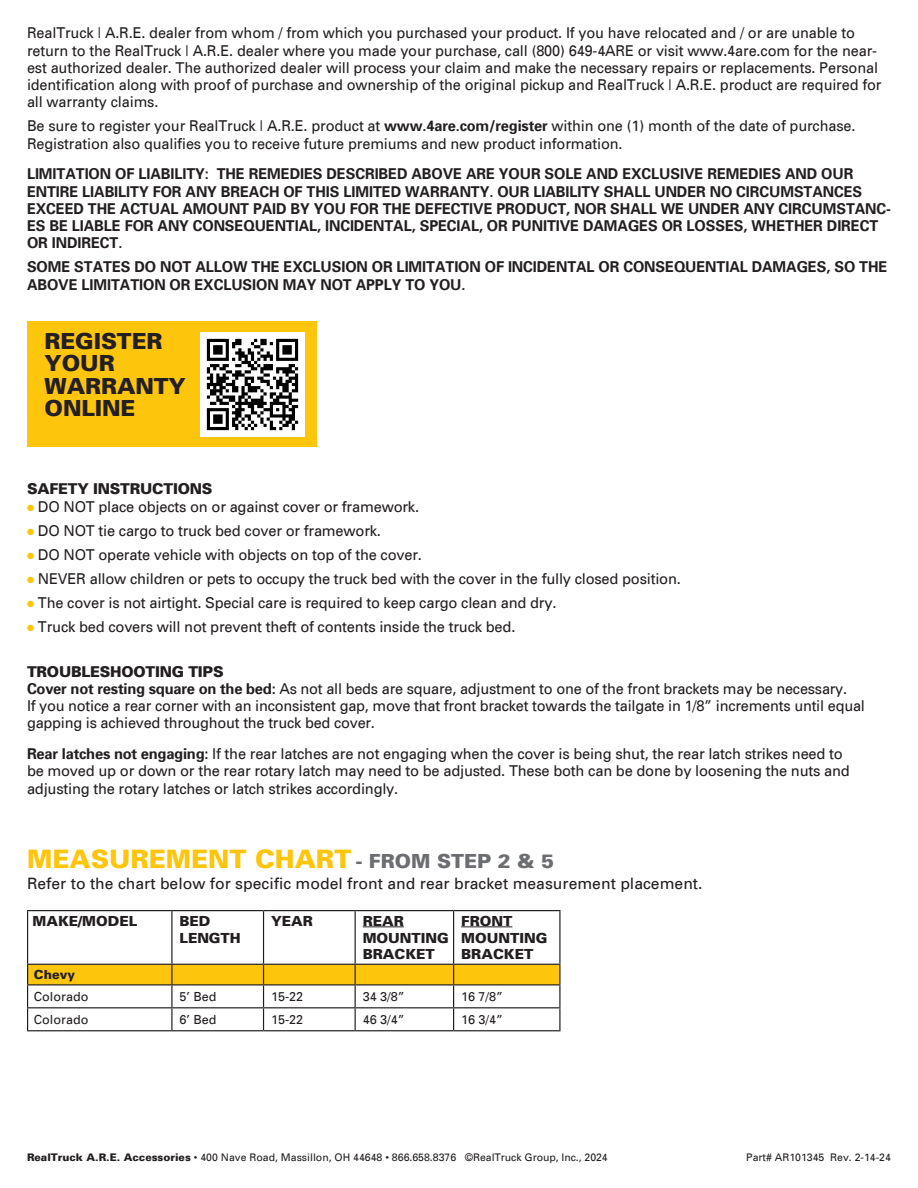
<style>
.page{position:relative;width:918px;height:1188px;background:#fff}
.page>*{position:absolute;margin:0;border:0;box-sizing:border-box;transform-origin:0 0}
.t1{font:900 25.5px "Univers";color:#fec50d}
.t2{font:900 22.2px/22.2px "Univers";letter-spacing:-.005em;color:#231f20}
.t3{font:15.75px "Univers";color:#231f20}
.t4{font:15px/17.2px "Univers";letter-spacing:-.015em;color:#231f20}
.t5{font:700 15px/17.2px "Univers";letter-spacing:-.005em;color:#231f20}
.t6{font:900 15px "Univers";letter-spacing:-.015em;color:#231f20}
.t7{font:900 13.95px/16.8px "Univers";color:#231f20}
.t8{font:12.6px "Univers";color:#231f20}
.t9{font:900 12.6px "Univers";color:#231f20}
.t10{font:10.5px "Univers";color:#231f20}
.s1{font-weight:700}
.s2{color:#fec50d}
.s3{font-size:19.5px;color:#6c6d70}
.s4{font-weight:900}
</style>
<div class="page">
<div style="left:27px;top:321px;width:290px;height:126px;background:#fec50d"></div>
<img style="left:201px;top:333px;width:103px;height:103px">
<hr style="left:27px;top:910px;width:145px;height:1px;background:#231f20">
<hr style="left:27px;top:911px;width:1px;height:53px;background:#231f20">
<hr style="left:172px;top:910px;width:92px;height:1px;background:#231f20">
<hr style="left:171px;top:911px;width:2px;height:53px;background:#231f20">
<hr style="left:264px;top:910px;width:91px;height:1px;background:#231f20">
<hr style="left:263px;top:911px;width:1px;height:53px;background:#231f20">
<hr style="left:355px;top:910px;width:99px;height:1px;background:#231f20">
<hr style="left:355px;top:911px;width:1px;height:53px;background:#231f20">
<hr style="left:454px;top:910px;width:107px;height:1px;background:#231f20">
<hr style="left:453px;top:911px;width:1px;height:53px;background:#231f20">
<hr style="left:559px;top:911px;width:2px;height:53px;background:#231f20">
<svg style="left:27px;top:964px;width:534px;height:66px"></svg>
<hr style="left:559px;top:1008px;width:2px;height:22px;background:#231f20">
<hr style="left:27px;top:1030px;width:145px;height:1px;background:#231f20">
<hr style="left:172px;top:1030px;width:92px;height:1px;background:#231f20">
<hr style="left:264px;top:1030px;width:91px;height:1px;background:#231f20">
<hr style="left:355px;top:1030px;width:99px;height:1px;background:#231f20">
<hr style="left:454px;top:1030px;width:107px;height:1px;background:#231f20">
<hr style="left:363px;top:926px;width:41px;height:1px;background:#231f20">
<hr style="left:461px;top:926px;width:51px;height:1px;background:#231f20">
<p class="t4" style="left:27px;top:25px;width:856px">RealTruck | A.R.E. dealer from whom / from which you purchased your product. If you have relocated and / or are unable to return to the RealTruck | A.R.E. dealer where you made your purchase, call (800) 649-4ARE or visit www.4are.com for the near&shy;est authorized dealer. The authorized dealer will process your claim and make the necessary repairs or replacements. Personal identification along with proof of purchase and ownership of the original pickup and RealTruck | A.R.E. product are required for all warranty claims.</p>
<p class="t4" style="left:27px;top:118px;width:830px">Be sure to register your RealTruck | A.R.E. product at <span class="s1">www.4are.com/register</span> within one (1) month of the date of purchase.<br>Registration also qualifies you to receive future premiums and new product information.</p>
<p class="t5" style="left:27px;top:166px;width:866px">LIMITATION OF LIABILITY: THE REMEDIES DESCRIBED ABOVE ARE YOUR SOLE AND EXCLUSIVE REMEDIES AND OUR ENTIRE LIABILITY FOR ANY BREACH OF THIS LIMITED WARRANTY. OUR LIABILITY SHALL UNDER NO CIRCUMSTANCES EXCEED THE ACTUAL AMOUNT PAID BY YOU FOR THE DEFECTIVE PRODUCT, NOR SHALL WE UNDER ANY CIRCUMSTANC-ES BE LIABLE FOR ANY CONSEQUENTIAL, INCIDENTAL, SPECIAL, OR PUNITIVE DAMAGES OR LOSSES, WHETHER DIRECT OR INDIRECT.</p>
<p class="t5" style="left:27px;top:259px;width:862px">SOME STATES DO NOT ALLOW THE EXCLUSION OR LIMITATION OF INCIDENTAL OR CONSEQUENTIAL DAMAGES, SO THE<br>ABOVE LIMITATION OR EXCLUSION MAY NOT APPLY TO YOU.</p>
<p class="t2" style="left:45px;top:332px;width:143px">REGISTER<br>YOUR<br>WARRANTY<br>ONLINE</p>
<p class="t6" style="left:27px;top:482px;width:187px">SAFETY INSTRUCTIONS</p>
<p class="t4" style="left:27px;top:500px;width:394px"><span class="s2">●</span> DO NOT place objects on or against cover or framework.</p>
<p class="t4" style="left:27px;top:524px;width:356px"><span class="s2">●</span> DO NOT tie cargo to truck bed cover or framework.</p>
<p class="t4" style="left:27px;top:548px;width:397px"><span class="s2">●</span> DO NOT operate vehicle with objects on top of the cover.</p>
<p class="t4" style="left:27px;top:572px;width:655px"><span class="s2">●</span> NEVER allow children or pets to occupy the truck bed with the cover in the fully closed position.</p>
<p class="t4" style="left:27px;top:596px;width:531px"><span class="s2">●</span> The cover is not airtight. Special care is required to keep cargo clean and dry.</p>
<p class="t4" style="left:27px;top:620px;width:490px"><span class="s2">●</span> Truck bed covers will not prevent theft of contents inside the truck bed.</p>
<p class="t6" style="left:27px;top:665px;width:198px">TROUBLESHOOTING TIPS</p>
<p class="t4" style="left:27px;top:681px;width:839px"><span class="s1">Cover not resting square on the bed:</span> As not all beds are square, adjustment to one of the front brackets may be necessary.<br>If you notice a rear corner with an inconsistent gap, move that front bracket towards the tailgate in 1/8” increments until equal gapping is achieved throughout the truck bed cover.</p>
<p class="t4" style="left:27px;top:746px;width:824px"><span class="s1">Rear latches not engaging:</span> If the rear latches are not engaging when the cover is being shut, the rear latch strikes need to be moved up or down or the rear rotary latch may need to be adjusted. These both can be done by loosening the nuts and adjusting the rotary latches or latch strikes accordingly.</p>
<p class="t1" style="left:27px;top:848px;width:529px">MEASUREMENT CHART <span class="s3">- FROM STEP 2 &amp; 5</span></p>
<p class="t3" style="left:27px;top:876px;width:677px">Refer to the chart below for specific model front and rear bracket measurement placement.</p>
<p class="t7" style="left:32px;top:913px;width:106px">MAKE/MODEL</p>
<p class="t7" style="left:179px;top:913px;width:33px">BED</p>
<p class="t7" style="left:179px;top:930px;width:63px">LENGTH</p>
<p class="t7" style="left:271px;top:913px;width:43px">YEAR</p>
<p class="t7" style="left:363px;top:913px;width:88px">REAR<br>MOUNTING<br>BRACKET</p>
<p class="t7" style="left:461px;top:913px;width:88px">FRONT<br>MOUNTING<br>BRACKET</p>
<p class="t9" style="left:34px;top:969px;width:43px">Chevy</p>
<p class="t8" style="left:34px;top:991px;width:56px">Colorado</p>
<p class="t8" style="left:179px;top:991px;width:39px">5’ Bed</p>
<p class="t8" style="left:271px;top:991px;width:34px">15-22</p>
<p class="t8" style="left:363px;top:991px;width:43px">34 3/8”</p>
<p class="t8" style="left:461px;top:991px;width:43px">16 7/8”</p>
<p class="t8" style="left:34px;top:1014px;width:56px">Colorado</p>
<p class="t8" style="left:179px;top:1014px;width:39px">6’ Bed</p>
<p class="t8" style="left:271px;top:1014px;width:34px">15-22</p>
<p class="t8" style="left:363px;top:1014px;width:43px">46 3/4”</p>
<p class="t8" style="left:461px;top:1014px;width:43px">16 3/4”</p>
<p class="t10" style="left:27px;top:1152px;width:582px"><span class="s4">RealTruck A.R.E. Accessories</span> • 400 Nave Road, Massillon, OH 44648 • 866.658.8376 ©RealTruck Group, Inc., 2024</p>
<p class="t10" style="left:746px;top:1153px;width:146px">Part# AR101345 Rev. 2-14-24</p>
</div>
